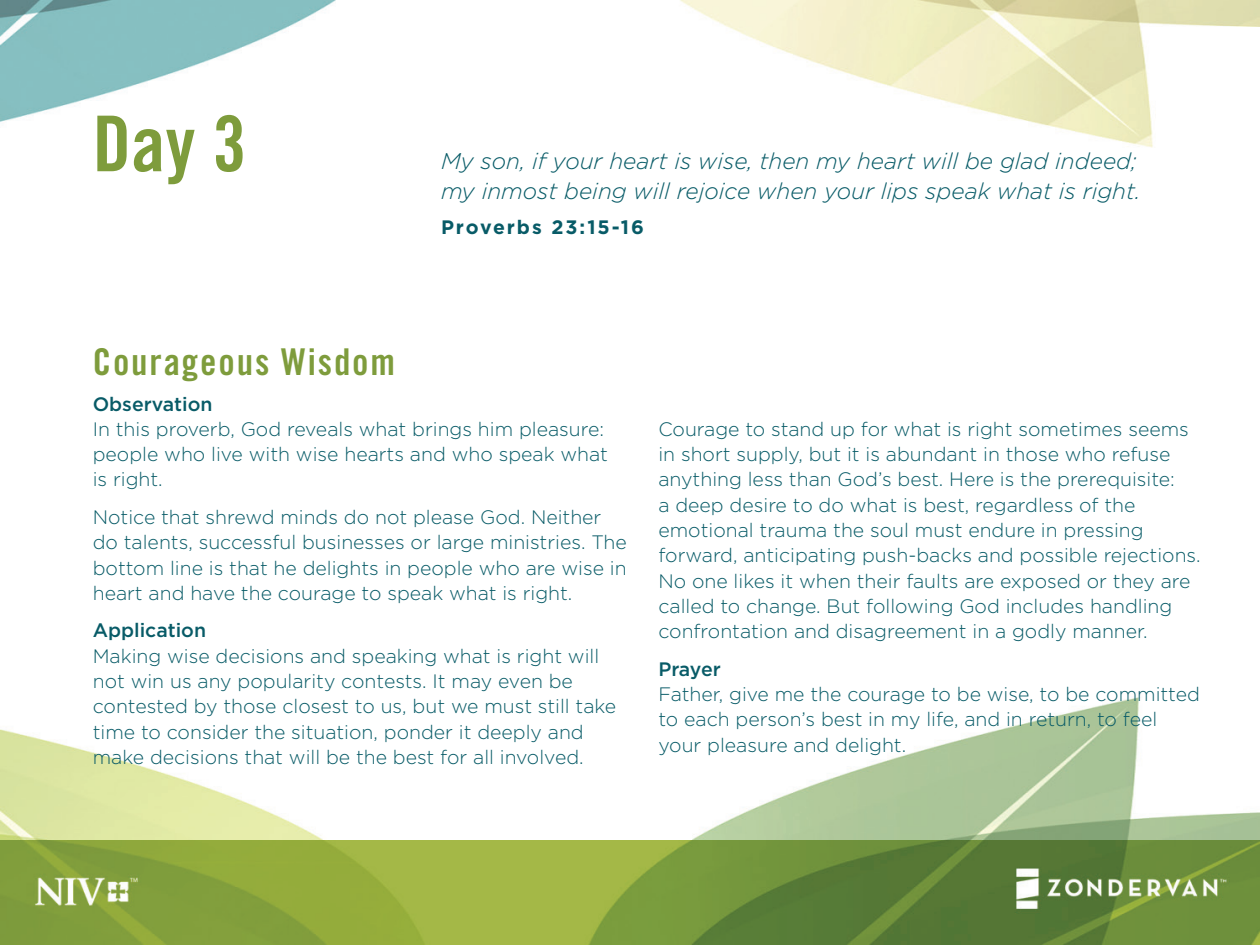
<style>
.page{position:relative;width:1260px;height:945px;background:#fff}
.page>*{position:absolute;margin:0;border:0;box-sizing:border-box;transform-origin:0 0}
.t1{font:77px "Trade Gothic Bold Cond Twenty";color:#7e9c3c}
.t2{font:36.93px "Trade Gothic Bold Cond Twenty";letter-spacing:.05em;color:#7e9c3c}
.t3{font:italic 300 22.75px/29.8px "Gotham";color:#085b67}
.t4{font:300 19.43px/25.2px "Gotham";color:#085b67}
.t5{font:500 19.43px "Gotham";color:#085b67}
.t6{font:700 19.43px "Gotham";letter-spacing:.1em;color:#085b67}
</style>
<div class="page">
<img style="left:0;top:0;width:1260px;height:945px">
<h1 class="t1" style="left:93px;top:97px;width:155px">Day 3</h1>
<h2 class="t2" style="left:93px;top:339px;width:304px">Courageous Wisdom</h2>
<p class="t3" style="left:441px;top:146px;width:701px">My son, if your heart is wise, then my heart will be glad indeed; my inmost being will rejoice when your lips speak what is right.</p>
<p class="t6" style="left:441px;top:216px;width:205px">Proverbs 23:15-16</p>
<p class="t5" style="left:93px;top:393px;width:121px">Observation</p>
<p class="t4" style="left:93px;top:416px;width:517px">In this proverb, God reveals what brings him pleasure: people who live with wise hearts and who speak what is right.</p>
<p class="t4" style="left:93px;top:504px;width:536px">Notice that shrewd minds do not please God. Neither do talents, successful businesses or large ministries. The bottom line is that he delights in people who are wise in heart and have the courage to speak what is right.</p>
<p class="t5" style="left:93px;top:619px;width:115px">Application</p>
<p class="t4" style="left:93px;top:643px;width:525px">Making wise decisions and speaking what is right will not win us any popularity contests. It may even be contested by those closest to us, but we must still take time to consider the situation, ponder it deeply and make decisions that will be the best for all involved.</p>
<p class="t4" style="left:658px;top:416px;width:544px">Courage to stand up for what is right sometimes seems in short supply, but it is abundant in those who refuse anything less than God’s best. Here is the prerequisite:<br>a deep desire to do what is best, regardless of the emotional trauma the soul must endure in pressing forward, anticipating push-backs and possible rejections.<br>No one likes it when their faults are exposed or they are called to change. But following God includes handling confrontation and disagreement in a godly manner.</p>
<p class="t5" style="left:658px;top:658px;width:64px">Prayer</p>
<p class="t4" style="left:658px;top:681px;width:543px">Father, give me the courage to be wise, to be committed to each person’s best in my life, and in return, to feel your pleasure and delight.</p>
</div>
